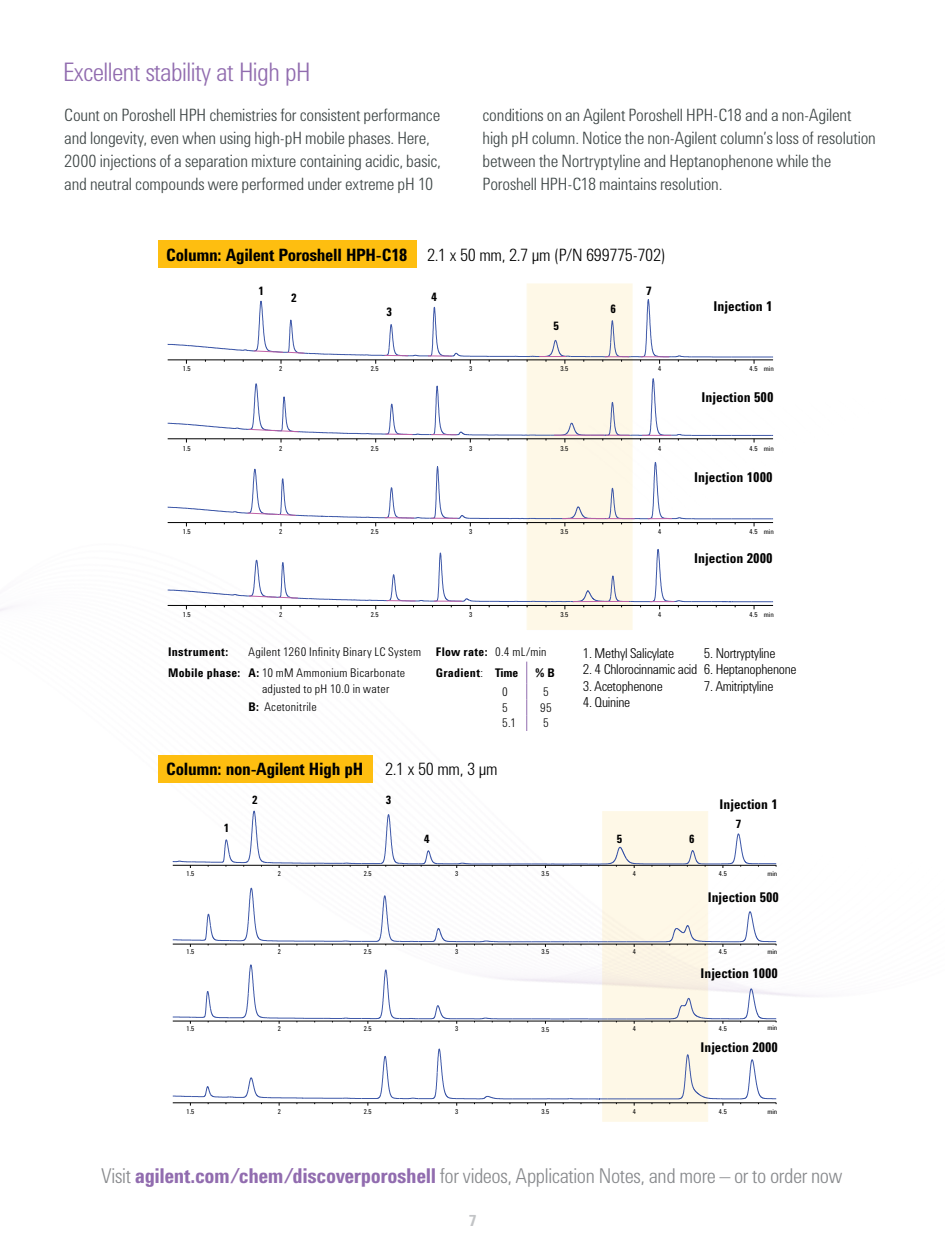
<style>
.page{position:relative;width:945px;height:1260px;background:#fff}
.page>*{position:absolute;margin:0;border:0;box-sizing:border-box;transform-origin:0 0}
.t1{font:300 26.25px "Agilent Condensed CFF";letter-spacing:-.02em;color:#916caf}
.t2{font:300 21px "Agilent Condensed CFF";letter-spacing:-.02em;color:#888a8d}
.t3{font:300 17.5px/22.8px "Agilent Condensed CFF";letter-spacing:-.01em;color:#3e4646}
.t4{font:700 17.5px "Agilent Condensed CFF";letter-spacing:-.02em;color:#000}
.t5{font:700 15.75px "Agilent Condensed CFF";color:#c2c4c6}
.t6{font:300 14px "Agilent Condensed CFF";letter-spacing:-.02em;color:#000}
.t7{font:700 14px "Agilent Condensed CFF";color:#000}
.t8{font:700 13.65px "Agilent Condensed CFF";color:#000}
.t9{font:300 12.25px/20.8px "Agilent Condensed CFF";letter-spacing:.025em;color:#000}
.t10{font:700 12.25px/20.8px "Agilent Condensed CFF";letter-spacing:.025em;color:#000}
.t11{font:700 11.9px "Agilent Condensed CFF";color:#000}
.t12{font:700 11.72px "Agilent Condensed CFF";color:#000}
.t13{font:7px "Agilent Condensed CFF";color:#000}
.t14{font:6.83px "Agilent Condensed CFF";color:#000}
.s1{font-weight:300}
.s2{font-weight:700}
.s3{font-weight:700;color:#916caf}
</style>
<div class="page">
<img style="left:0;top:240px;width:814px;height:757px">
<svg style="left:167px;top:297px;width:606px;height:67px"></svg>
<div style="left:640px;top:356px;width:30px;height:1px;border:1px solid #bf61a6"></div>
<svg style="left:167px;top:377px;width:606px;height:66px"></svg>
<div style="left:642px;top:435px;width:30px;height:1px;border:1px solid #bf61a6"></div>
<svg style="left:167px;top:461px;width:606px;height:65px"></svg>
<svg style="left:167px;top:548px;width:606px;height:61px"></svg>
<div style="left:159px;top:241px;width:258px;height:27px;background:#febe10"></div>
<div style="left:159px;top:755px;width:214px;height:28px;background:#febe10"></div>
<svg style="left:526px;top:662px;width:1px;height:69px"></svg>
<div style="left:602px;top:811px;width:106px;height:311px;background:#fef8e7"></div>
<svg style="left:172px;top:810px;width:605px;height:58px"></svg>
<svg style="left:172px;top:887px;width:605px;height:60px"></svg>
<svg style="left:172px;top:964px;width:605px;height:60px"></svg>
<svg style="left:172px;top:1048px;width:605px;height:58px"></svg>
<h1 class="t1" style="left:63px;top:53px;width:249px">Excellent stability at High pH</h1>
<p class="t3" style="left:64px;top:103px;width:378px">Count on Poroshell HPH chemistries for consistent performance and longevity, even when using high-pH mobile phases. Here, 2000 injections of a separation mixture containing acidic, basic, and neutral compounds were performed under extreme pH 10</p>
<p class="t3" style="left:483px;top:103px;width:395px">conditions on an Agilent Poroshell HPH-C18 and a non-Agilent high pH column. Notice the non-Agilent column’s loss of resolution between the Nortryptyline and Heptanophenone while the Poroshell HPH-C18 maintains resolution.</p>
<p class="t4" style="left:166px;top:241px;width:501px">Column: Agilent Poroshell HPH-C18 <span class="s1">2.1 x 50 mm, 2.7 µm (P/N 699775-702)</span></p>
<p class="t11" style="left:259px;top:282px;width:7px">1</p>
<p class="t11" style="left:291px;top:289px;width:7px">2</p>
<p class="t11" style="left:386px;top:302px;width:7px">3</p>
<p class="t11" style="left:432px;top:288px;width:7px">4</p>
<p class="t11" style="left:554px;top:317px;width:7px">5</p>
<p class="t11" style="left:610px;top:300px;width:7px">6</p>
<p class="t11" style="left:646px;top:282px;width:7px">7</p>
<p class="t7" style="left:714px;top:296px;width:61px">Injection 1</p>
<p class="t13" style="left:183px;top:364px;width:9px">1.5</p>
<p class="t13" style="left:279px;top:364px;width:5px">2</p>
<p class="t13" style="left:371px;top:364px;width:9px">2.5</p>
<p class="t13" style="left:469px;top:364px;width:5px">3</p>
<p class="t13" style="left:560px;top:364px;width:9px">3.5</p>
<p class="t13" style="left:658px;top:364px;width:5px">4</p>
<p class="t13" style="left:750px;top:364px;width:26px">4.5 min</p>
<p class="t7" style="left:702px;top:387px;width:73px">Injection 500</p>
<p class="t13" style="left:183px;top:443px;width:9px">1.5</p>
<p class="t13" style="left:279px;top:443px;width:5px">2</p>
<p class="t13" style="left:371px;top:443px;width:9px">2.5</p>
<p class="t13" style="left:469px;top:443px;width:5px">3</p>
<p class="t13" style="left:560px;top:443px;width:9px">3.5</p>
<p class="t13" style="left:658px;top:443px;width:5px">4</p>
<p class="t13" style="left:750px;top:443px;width:26px">4.5 min</p>
<p class="t7" style="left:694px;top:467px;width:80px">Injection 1000</p>
<p class="t13" style="left:183px;top:526px;width:9px">1.5</p>
<p class="t13" style="left:279px;top:526px;width:5px">2</p>
<p class="t13" style="left:371px;top:526px;width:9px">2.5</p>
<p class="t13" style="left:469px;top:526px;width:5px">3</p>
<p class="t13" style="left:560px;top:526px;width:9px">3.5</p>
<p class="t13" style="left:658px;top:526px;width:5px">4</p>
<p class="t13" style="left:750px;top:526px;width:26px">4.5 min</p>
<p class="t7" style="left:694px;top:547px;width:80px">Injection 2000</p>
<p class="t13" style="left:183px;top:610px;width:9px">1.5</p>
<p class="t13" style="left:279px;top:610px;width:5px">2</p>
<p class="t13" style="left:371px;top:610px;width:9px">2.5</p>
<p class="t13" style="left:469px;top:610px;width:5px">3</p>
<p class="t13" style="left:560px;top:610px;width:9px">3.5</p>
<p class="t13" style="left:658px;top:610px;width:5px">4</p>
<p class="t13" style="left:750px;top:610px;width:26px">4.5 min</p>
<p class="t9" style="left:168px;top:641px;width:255px;text-indent:80px">Agilent 1260 Infinity Binary LC System<br><span class="s2">Mobile phase: A:</span> 10 mM Ammonium Bicarbonate</p>
<p class="t9" style="left:249px;top:679px;width:142px;line-height:18.2px;text-indent:13px">adjusted to pH 10.0 in water<br><span class="s2">B:</span> Acetonitrile</p>
<p class="t10" style="left:168px;top:641px;width:62px">Instrument:</p>
<p class="t10" style="left:436px;top:641px;width:112px">Flow rate: <span class="s1">0.4 mL/min<br></span>Gradient<span class="s1">:</span></p>
<p class="t10" style="left:495px;top:662px;width:24px">Time</p>
<p class="t10" style="left:535px;top:662px;width:21px">% B</p>
<p class="t9" style="left:502px;top:680px;width:7px">0</p>
<p class="t9" style="left:543px;top:680px;width:7px">5</p>
<p class="t9" style="left:502px;top:696px;width:7px">5</p>
<p class="t9" style="left:540px;top:696px;width:13px">95</p>
<p class="t9" style="left:502px;top:712px;width:15px">5.1</p>
<p class="t9" style="left:543px;top:712px;width:7px">5</p>
<p class="t6" style="left:583px;top:642px;width:93px">1. Methyl Salicylate</p>
<p class="t6" style="left:583px;top:659px;width:116px">2. 4 Chlorocinnamic acid</p>
<p class="t6" style="left:583px;top:675px;width:81px">3. Acetophenone</p>
<p class="t6" style="left:583px;top:692px;width:49px">4. Quinine</p>
<p class="t6" style="left:704px;top:642px;width:73px">5. Nortryptyline</p>
<p class="t6" style="left:704px;top:659px;width:94px">6. Heptanophenone</p>
<p class="t6" style="left:704px;top:675px;width:71px">7. Amitriptyline</p>
<p class="t4" style="left:166px;top:756px;width:333px">Column: non-Agilent High pH <span class="s1">2.1 x 50 mm, 3 µm</span></p>
<p class="t12" style="left:224px;top:819px;width:7px">1</p>
<p class="t12" style="left:252px;top:791px;width:7px">2</p>
<p class="t12" style="left:386px;top:791px;width:7px">3</p>
<p class="t12" style="left:424px;top:830px;width:7px">4</p>
<p class="t12" style="left:617px;top:830px;width:7px">5</p>
<p class="t12" style="left:689px;top:830px;width:7px">6</p>
<p class="t8" style="left:720px;top:794px;width:60px">Injection 1</p>
<p class="t12" style="left:736px;top:815px;width:7px">7</p>
<p class="t14" style="left:186px;top:868px;width:9px">1.5</p>
<p class="t14" style="left:278px;top:868px;width:5px">2</p>
<p class="t14" style="left:364px;top:868px;width:9px">2.5</p>
<p class="t14" style="left:455px;top:868px;width:5px">3</p>
<p class="t14" style="left:541px;top:869px;width:9px">3.5</p>
<p class="t14" style="left:633px;top:868px;width:5px">4</p>
<p class="t14" style="left:719px;top:868px;width:9px">4.5</p>
<p class="t14" style="left:767px;top:868px;width:11px">min</p>
<p class="t8" style="left:708px;top:887px;width:72px">Injection 500</p>
<p class="t14" style="left:186px;top:946px;width:9px">1.5</p>
<p class="t14" style="left:278px;top:946px;width:5px">2</p>
<p class="t14" style="left:364px;top:946px;width:9px">2.5</p>
<p class="t14" style="left:455px;top:946px;width:5px">3</p>
<p class="t14" style="left:541px;top:947px;width:9px">3.5</p>
<p class="t14" style="left:633px;top:946px;width:5px">4</p>
<p class="t14" style="left:719px;top:946px;width:9px">4.5</p>
<p class="t14" style="left:767px;top:946px;width:11px">min</p>
<p class="t8" style="left:701px;top:963px;width:79px">Injection 1000</p>
<p class="t14" style="left:186px;top:1024px;width:9px">1.5</p>
<p class="t14" style="left:278px;top:1024px;width:5px">2</p>
<p class="t14" style="left:364px;top:1024px;width:9px">2.5</p>
<p class="t14" style="left:455px;top:1024px;width:5px">3</p>
<p class="t14" style="left:541px;top:1024px;width:9px">3.5</p>
<p class="t14" style="left:633px;top:1024px;width:5px">4</p>
<p class="t14" style="left:719px;top:1024px;width:9px">4.5</p>
<p class="t14" style="left:767px;top:1023px;width:11px">min</p>
<p class="t8" style="left:701px;top:1037px;width:79px">Injection 2000</p>
<p class="t14" style="left:186px;top:1106px;width:9px">1.5</p>
<p class="t14" style="left:278px;top:1106px;width:5px">2</p>
<p class="t14" style="left:364px;top:1106px;width:9px">2.5</p>
<p class="t14" style="left:455px;top:1106px;width:5px">3</p>
<p class="t14" style="left:541px;top:1106px;width:9px">3.5</p>
<p class="t14" style="left:633px;top:1106px;width:5px">4</p>
<p class="t14" style="left:719px;top:1106px;width:9px">4.5</p>
<p class="t14" style="left:767px;top:1106px;width:11px">min</p>
<p class="t2" style="left:101px;top:1160px;width:742px">Visit <span class="s3">agilent.com/chem/discoverporoshell</span> for videos, Application Notes, and more – or to order now</p>
<p class="t5" style="left:469px;top:1208px;width:9px">7</p>
</div>
